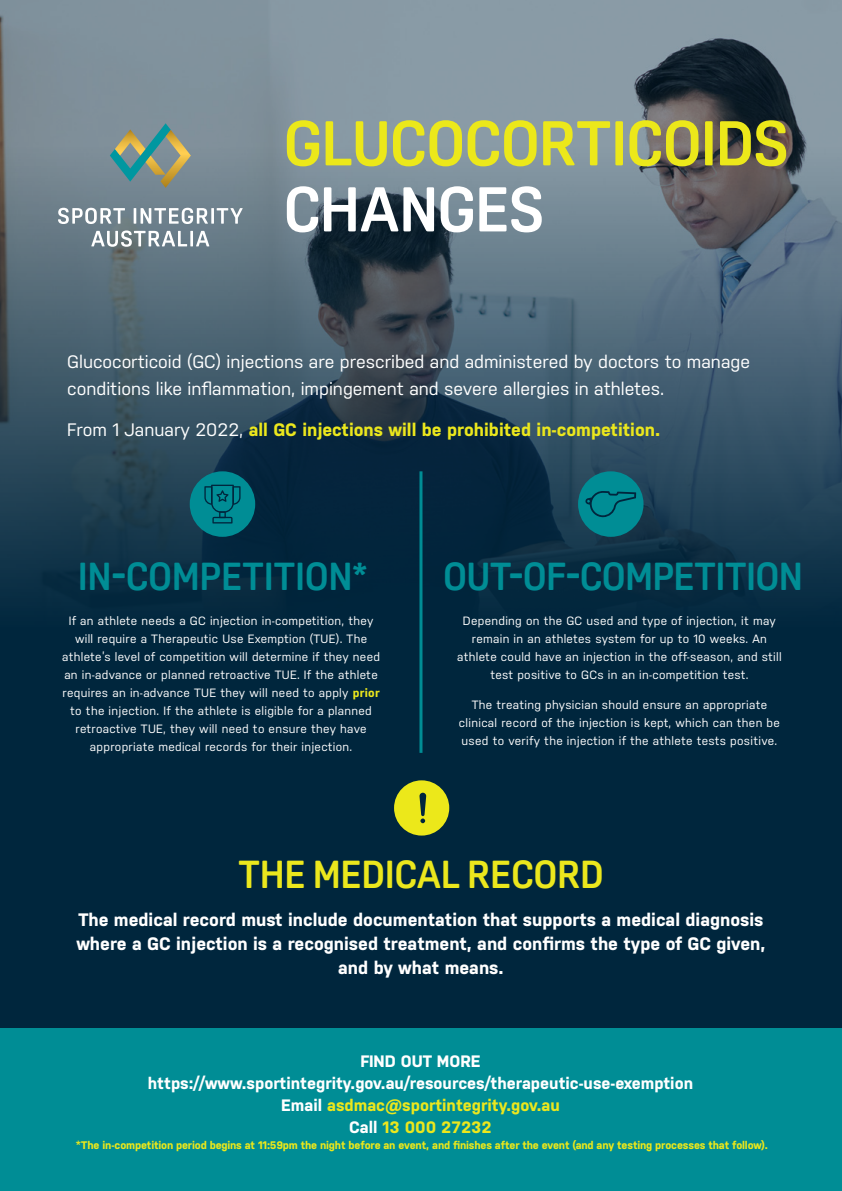
<style>
.page{position:relative;width:842px;height:1191px;background:#fff}
.page>*{position:absolute;margin:0;border:0;box-sizing:border-box;transform-origin:0 0}
.t1{font:700 62px "Oscine";letter-spacing:-.02em;color:#ece81a}
.t2{font:700 62px "Oscine";letter-spacing:-.015em;color:#fff}
.t3{font:700 38px "Oscine";letter-spacing:-.02em;color:#008d95}
.t4{font:700 38px "Oscine";letter-spacing:-.01em;color:#ebe71d}
.t5{font:700 18px/24px "Nudista";color:#fff;text-align:center}
.t6{font:18px/27px "Nudista";color:#fff}
.t7{font:700 18px "Nudista";color:#ebe71d}
.t8{font:700 16.5px/22px "Nudista";color:#fff;text-align:center}
.t9{font:12px/18px "Nudista";letter-spacing:.025em;color:#fff;text-align:center}
.t10{font:700 11px "Nudista";letter-spacing:-.015em;color:#ece81a}
.s1{font-weight:400;color:#fff}
.s2{font-weight:700;color:#ebe71d}
.s3{color:#ebe71d}
</style>
<div class="page">
<div style="left:0;top:0;width:842px;height:1117px;background:#00263d"></div>
<img style="left:0;top:0;width:842px;height:737px">
<div style="left:0;top:1029px;width:842px;height:162px;background:#008d95"></div>
<svg style="left:110px;top:123px;width:81px;height:65px;background:#7e9587"></svg>
<svg style="left:58px;top:208px;width:185px;height:39px;background:#8f9da5"></svg>
<div style="left:190px;top:471px;width:65px;height:66px;background:#008d95;border-radius:50%"></div>
<div style="left:578px;top:471px;width:65px;height:66px;background:#008d95;border-radius:50%"></div>
<div style="left:394px;top:780px;width:55px;height:55px;background:#ece81a;border-radius:50%"></div>
<svg style="left:419px;top:792px;width:7px;height:31px"></svg>
<hr style="left:419px;top:471px;width:3px;height:282px;background:#008d95">
<svg style="left:585px;top:491px;width:51px;height:26px"></svg>
<svg style="left:204px;top:484px;width:37px;height:39px"></svg>
<h1 class="t1" style="left:283px;top:109px;width:507px">GLUCOCORTICOIDS</h1>
<h1 class="t2" style="left:283px;top:175px;width:262px">CHANGES</h1>
<h3 class="t6" style="left:67px;top:348px;width:684px">Glucocorticoid (GC) injections are prescribed and administered by doctors to manage conditions like inflammation, impingement and severe allergies in athletes.</h3>
<h3 class="t7" style="left:67px;top:420px;width:594px"><span class="s1">From 1 January 2022,</span> all GC injections will be prohibited in-competition.</h3>
<h2 class="t3" style="left:78px;top:555px;width:291px">IN-COMPETITION*</h2>
<p class="t9" style="left:62px;top:612px;width:319px">If an athlete needs a GC injection in-competition, they will require a Therapeutic Use Exemption (TUE). The athlete’s level of competition will determine if they need an in-advance or planned retroactive TUE. If the athlete requires an in-advance TUE they will need to apply <span class="s2">prior </span>to the injection. If the athlete is eligible for a planned retroactive TUE, they will need to ensure they have appropriate medical records for their injection.</p>
<h2 class="t3" style="left:443px;top:555px;width:361px">OUT-OF-COMPETITION</h2>
<p class="t9" style="left:457px;top:612px;width:326px">Depending on the GC used and type of injection, it may remain in an athletes system for up to 10 weeks. An athlete could have an injection in the off-season, and still test positive to GCs in an in-competition test.</p>
<p class="t9" style="left:459px;top:695px;width:322px">The treating physician should ensure an appropriate clinical record of the injection is kept, which can then be used to verify the injection if the athlete tests positive.</p>
<h2 class="t4" style="left:238px;top:853px;width:367px">THE MEDICAL RECORD</h2>
<h3 class="t5" style="left:76px;top:907px;width:691px">The medical record must include documentation that supports a medical diagnosis where a GC injection is a recognised treatment, and confirms the type of GC given, and by what means.</h3>
<h3 class="t8" style="left:148px;top:1049px;width:547px">FIND OUT MORE https://www.sportintegrity.gov.au/resources/therapeutic-use-exemption Email <span class="s3">asdmac@sportintegrity.gov.au<br></span>Call <span class="s3">13 000 27232</span></h3>
<p class="t10" style="left:76px;top:1139px;width:693px">*The in-competition period begins at 11:59pm the night before an event, and finishes after the event (and any testing processes that follow).</p>
</div>
